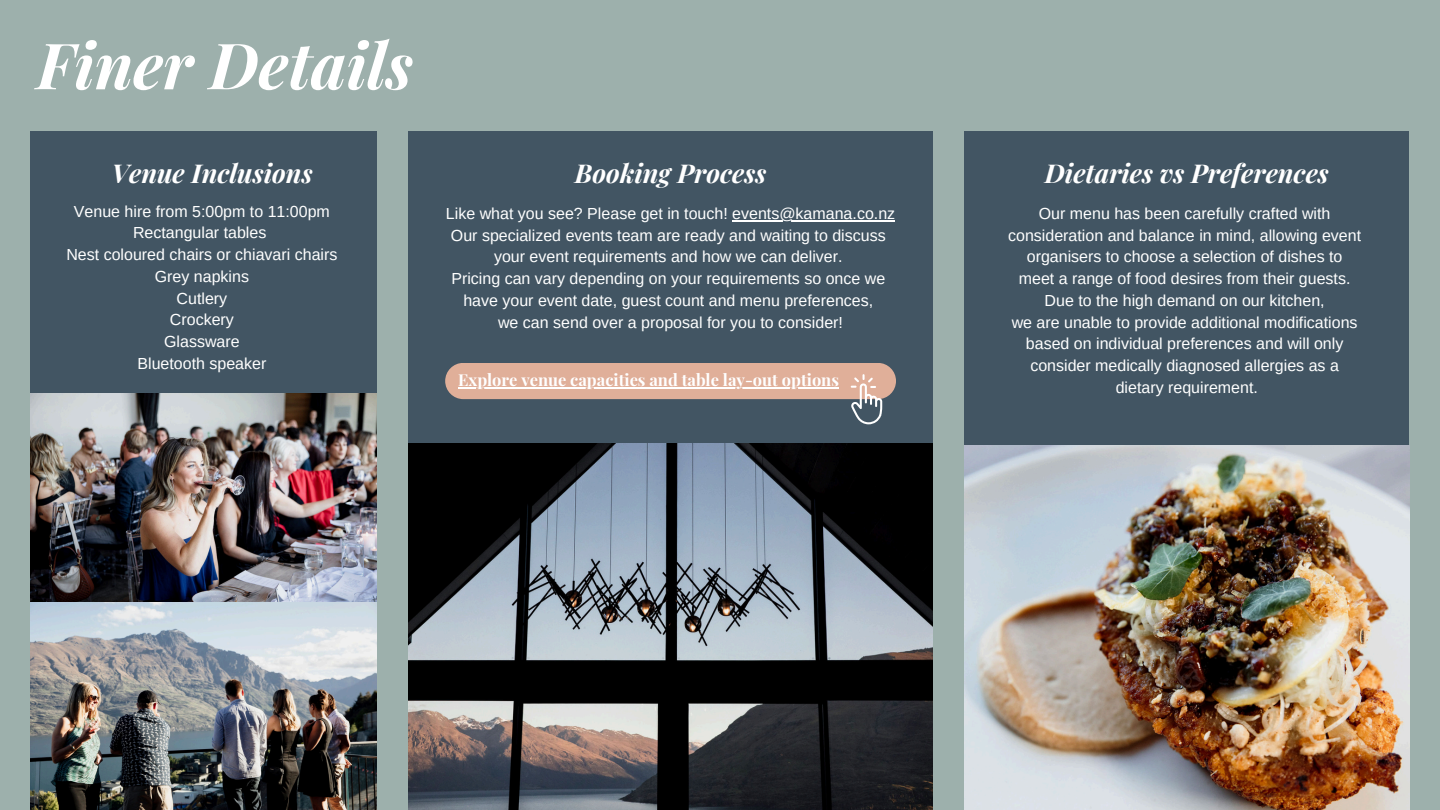
<style>
.page{position:relative;width:1440px;height:810px;background:#9db0ac}
.page>*{position:absolute;margin:0;border:0;box-sizing:border-box;transform-origin:0 0}
.t1{font:italic 700 63.8px "Playfair Display";color:#fff}
.t2{font:italic 700 26px "Playfair Display";color:#fff}
.t3{font:700 16.5px "Playfair Display";color:#fff}
.t4{font:16px "Arimo";color:#fff}
</style>
<div class="page">
<div style="left:409px;top:131px;width:524px;height:315px;background:#425563"></div>
<div style="left:30px;top:131px;width:347px;height:315px;background:#425563"></div>
<div style="left:964px;top:131px;width:445px;height:315px;background:#425563"></div>
<img style="left:30px;top:393px;width:347px;height:417px">
<img style="left:964px;top:446px;width:446px;height:364px">
<img style="left:409px;top:443px;width:524px;height:367px">
<div style="left:445px;top:363px;width:451px;height:36px;background:#e0af99;border-radius:18px"></div>
<svg style="left:851px;top:374px;width:31px;height:50px"></svg>
<hr style="left:458px;top:388px;width:381px;height:1px;background:#fff">
<hr style="left:732px;top:220px;width:163px;height:2px;background:#fff">
<h1 class="t1" style="left:37px;top:20px;width:378px">Finer Details</h1>
<h2 class="t2" style="left:112px;top:154px;width:202px">Venue Inclusions</h2>
<p class="t2" style="left:575px;top:154px;width:193px">Booking Process</p>
<p class="t2" style="left:1045px;top:154px;width:285px">Dietaries vs Preferences</p>
<p class="t4" style="left:74px;top:202px;width:258px">Venue hire from 5:00pm to 11:00pm</p>
<p class="t4" style="left:133px;top:224px;width:135px">Rectangular tables</p>
<p class="t4" style="left:66px;top:246px;width:273px">Nest coloured chairs or chiavari chairs</p>
<p class="t4" style="left:155px;top:267px;width:96px">Grey napkins</p>
<p class="t4" style="left:177px;top:289px;width:52px">Cutlery</p>
<p class="t4" style="left:170px;top:311px;width:65px">Crockery</p>
<p class="t4" style="left:164px;top:333px;width:77px">Glassware</p>
<p class="t4" style="left:137px;top:354px;width:130px">Bluetooth speaker</p>
<h2 class="t3" style="left:458px;top:368px;width:382px">Explore venue capacities and table lay-out options</h2>
<p class="t4" style="left:446px;top:204px;width:451px">Like what you see? Please get in touch! events@kamana.co.nz</p>
<p class="t4" style="left:451px;top:226px;width:436px">Our specialized events team are ready and waiting to discuss</p>
<p class="t4" style="left:494px;top:248px;width:350px">your event requirements and how we can deliver.</p>
<p class="t4" style="left:451px;top:270px;width:435px">Pricing can vary depending on your requirements so once we</p>
<p class="t4" style="left:463px;top:291px;width:411px">have your event date, guest count and menu preferences,</p>
<p class="t4" style="left:498px;top:313px;width:346px">we can send over a proposal for you to consider!</p>
<h3 class="t4" style="left:1039px;top:204px;width:293px">Our menu has been carefully crafted with</h3>
<p class="t4" style="left:1008px;top:226px;width:355px">consideration and balance in mind, allowing event</p>
<p class="t4" style="left:1027px;top:248px;width:317px">organisers to choose a selection of dishes to</p>
<h2 class="t4" style="left:1019px;top:270px;width:333px">meet a range of food desires from their guests.</h2>
<p class="t4" style="left:1045px;top:291px;width:282px">Due to the high demand on our kitchen,</p>
<p class="t4" style="left:1012px;top:313px;width:347px">we are unable to provide additional modifications</p>
<p class="t4" style="left:1026px;top:335px;width:319px">based on individual preferences and will only</p>
<p class="t4" style="left:1030px;top:357px;width:310px">consider medically diagnosed allergies as a</p>
<p class="t4" style="left:1116px;top:378px;width:144px">dietary requirement.</p>
</div>
